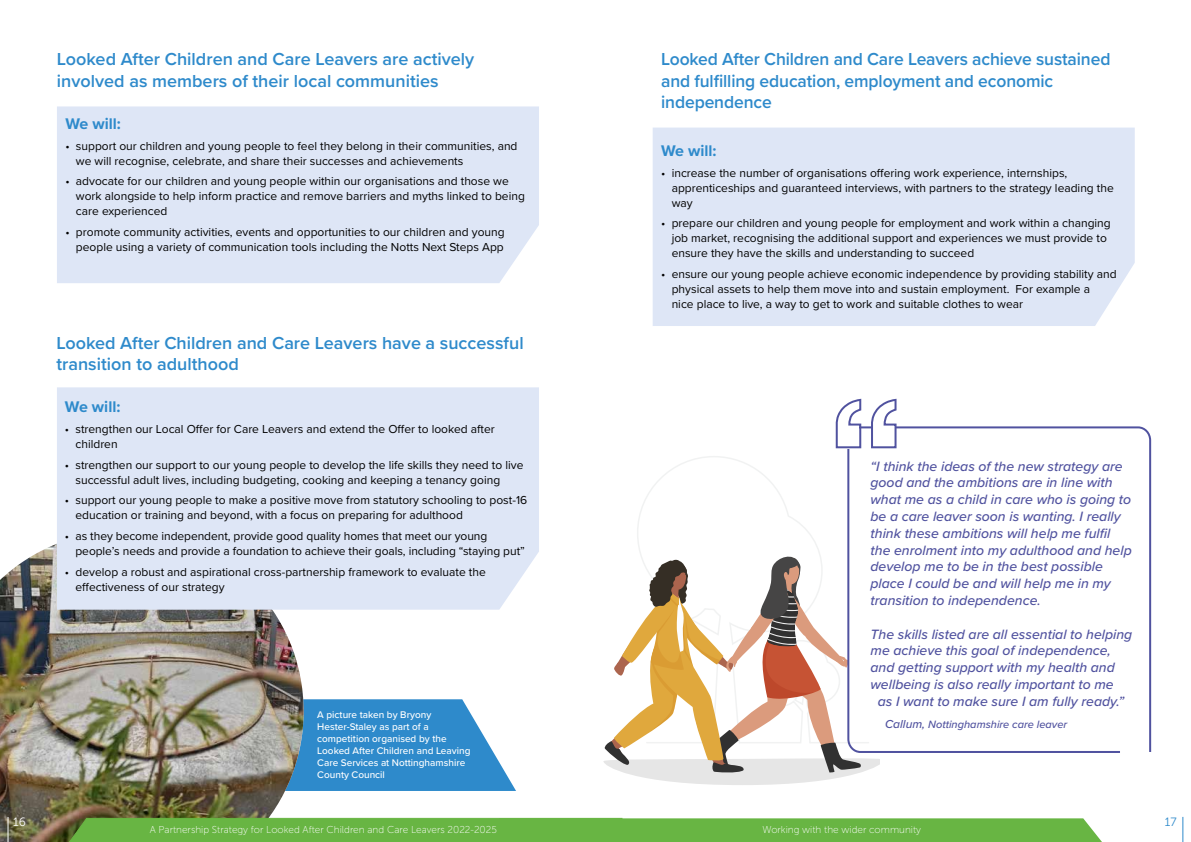
<style>
.page{position:relative;width:1191px;height:842px;background:#fff}
.page>*{position:absolute;margin:0;border:0;box-sizing:border-box;transform-origin:0 0}
.t1{font:600 18px/21.6px "Proxima Nova";color:#2e8acb}
.t2{font:700 16px "Proxima Nova";color:#2e8acb}
.t3{font:italic 500 14px/16.8px "Proxima Nova";color:#50529f}
.t4{font:12px/15px "Proxima Nova";color:#000}
.t5{font:12px "Museo Sans 300";color:#fff}
.t6{font:12px "Museo Sans 300";color:#2e8acb}
.t7{font:italic 500 11px "Proxima Nova";color:#50529f}
.t8{font:500 10px/12px "Proxima Nova";color:#fff}
.t9{font:10px "Museo Sans 100";color:#fff}
.s1{font-size:12px}
</style>
<div class="page">
<svg style="left:637px;top:456px;width:182px;height:96px"></svg>
<svg style="left:603px;top:552px;width:276px;height:233px"></svg>
<div style="left:57px;top:106px;width:482px;height:177px;background:#dee6f6"></div>
<svg style="left:303px;top:699px;width:213px;height:92px;background:#4999d1"></svg>
<img style="left:0;top:543px;width:303px;height:299px">
<div style="left:652px;top:128px;width:482px;height:198px;background:#dee6f6"></div>
<div style="left:57px;top:387px;width:482px;height:223px;background:#dee6f6"></div>
<svg style="left:61px;top:817px;width:1041px;height:25px;background:#6eb64a"></svg>
<svg style="left:8px;top:817px;width:1px;height:25px"></svg>
<svg style="left:1182px;top:817px;width:1px;height:25px"></svg>
<svg style="left:846px;top:426px;width:306px;height:328px"></svg>
<svg style="left:835px;top:398px;width:62px;height:51px"></svg>
<h1 class="t1" style="left:57px;top:48px;width:419px">Looked After Children and Care Leavers are actively involved as members of their local communities</h1>
<h2 class="t2" style="left:65px;top:112px;width:57px">We will:</h2>
<p class="t4" style="left:76px;top:137px;width:443px;text-indent:-10px">• support our children and young people to feel they belong in their communities, and we will recognise, celebrate, and share their successes and achievements</p>
<p class="t4" style="left:76px;top:173px;width:450px;text-indent:-10px">• advocate for our children and young people within our organisations and those we work alongside to help inform practice and remove barriers and myths linked to being care experienced</p>
<p class="t4" style="left:65px;top:224px;width:441px;text-align:right">• promote community activities, events and opportunities to our children and young people using a variety of communication tools including the Notts Next Steps App</p>
<h1 class="t1" style="left:56px;top:331px;width:469px">Looked After Children and Care Leavers have a successful transition to adulthood</h1>
<h2 class="t2" style="left:65px;top:395px;width:57px">We will:</h2>
<p class="t4" style="left:75px;top:421px;width:421px;text-indent:-10px">• strengthen our Local Offer for Care Leavers and extend the Offer to looked after children</p>
<p class="t4" style="left:75px;top:457px;width:449px;text-indent:-10px">• strengthen our support to our young people to develop the life skills they need to live successful adult lives, including budgeting, cooking and keeping a tenancy going</p>
<p class="t4" style="left:75px;top:492px;width:453px;text-indent:-10px">• support our young people to make a positive move from statutory schooling to post-16 education or training and beyond, with a focus on preparing for adulthood</p>
<p class="t4" style="left:75px;top:528px;width:451px;text-indent:-10px">• as they become independent, provide good quality homes that meet our young people’s needs and provide a foundation to achieve their goals, including “staying put”</p>
<p class="t4" style="left:75px;top:564px;width:412px;text-indent:-10px">• develop a robust and aspirational cross-partnership framework to evaluate the effectiveness of our strategy</p>
<p class="t8" style="left:317px;top:708px;width:155px">A picture taken by Bryony<br>Hester-Staley as part of a competition organised by the<br>Looked After Children and Leaving<br>Care Services at Nottinghamshire<br>County Council</p>
<h1 class="t1" style="left:661px;top:48px;width:451px">Looked After Children and Care Leavers achieve sustained and fulfilling education, employment and economic independence</h1>
<h2 class="t2" style="left:661px;top:139px;width:57px">We will:</h2>
<p class="t4" style="left:671px;top:165px;width:444px;text-indent:-10px">• increase the number of organisations offering work experience, internships, apprenticeships and guaranteed interviews, with partners to the strategy leading the way</p>
<p class="t4" style="left:671px;top:215px;width:440px;text-indent:-10px">• prepare our children and young people for employment and work within a changing job market, recognising the additional support and experiences we must provide to ensure they have the skills and understanding to succeed</p>
<p class="t4" style="left:671px;top:266px;width:446px;text-indent:-10px">• ensure our young people achieve economic independence by providing stability and physical assets to help them move into and sustain employment. For example a<br>nice place to live, a way to get to work and suitable clothes to wear</p>
<p class="t3" style="left:870px;top:457px;width:263px">“I think the ideas of the new strategy are good and the ambitions are in line with what me as a child in care who is going to be a care leaver soon is wanting. I really think these ambitions will help me fulfil the enrolment into my adulthood and help develop me to be in the best possible place I could be and will help me in my transition to independence.</p>
<p class="t3" style="left:870px;top:625px;width:263px">The skills listed are all essential to helping</p>
<p class="t3" style="left:870px;top:642px;width:242px">me achieve this goal of independence,</p>
<p class="t3" style="left:870px;top:659px;width:246px">and getting support with my health and</p>
<p class="t3" style="left:870px;top:675px;width:245px">wellbeing is also really important to me</p>
<p class="t3" style="left:877px;top:692px;width:248px">as I want to make sure I am fully ready.”</p>
<p class="t7" style="left:885px;top:716px;width:184px"><span class="s1">Callum,</span> Nottinghamshire care leaver</p>
<p class="t5" style="left:13px;top:815px;width:14px">16</p>
<p class="t6" style="left:1164px;top:815px;width:13px">17</p>
<p class="t9" style="left:150px;top:825px;width:348px">A Partnership Strategy for Looked After Children and Care Leavers 2022-2025</p>
<p class="t9" style="left:762px;top:825px;width:160px">Working with the wider community</p>
</div>
